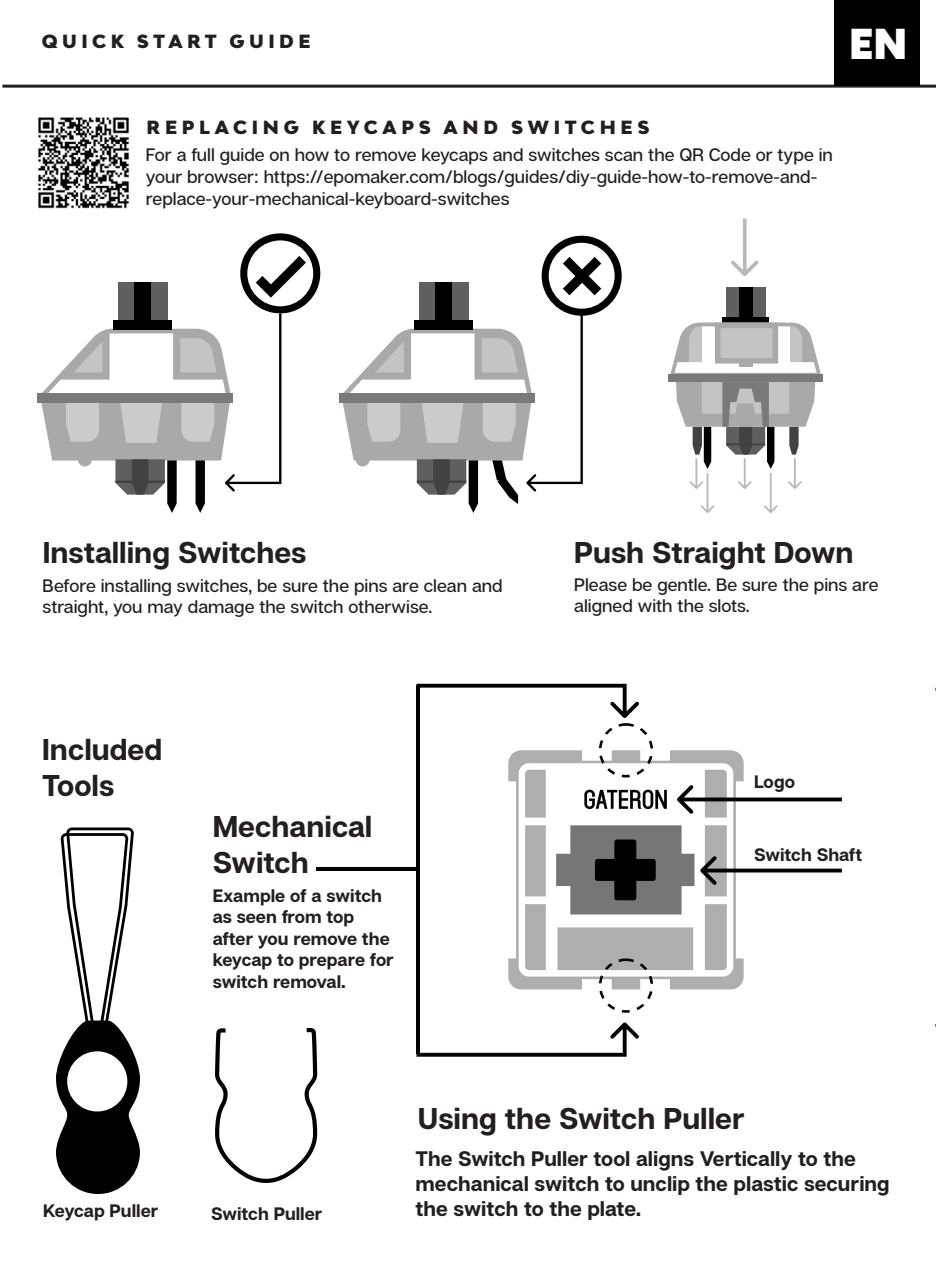
<style>
.page{position:relative;width:936px;height:1276px;background:#fff}
.page>*{position:absolute;margin:0;border:0;box-sizing:border-box;transform-origin:0 0}
.t1{font:700 45px "Noir Pro";color:#fff}
.t2{font:700 30px "Articulat CF";color:#231f20}
.t3{font:700 21px/25.2px "Articulat CF";color:#231f20}
.t4{font:500 18px/21.6px "Articulat CF";color:#231f20}
.t5{font:700 18px/21.6px "Articulat CF";color:#231f20}
.t6{font:900 18px "Bw Modelica";letter-spacing:.26em;color:#231f20}
</style>
<div class="page">
<svg style="left:37px;top:233px;width:283px;height:280px"></svg>
<svg style="left:339px;top:236px;width:282px;height:277px"></svg>
<div style="left:726px;top:287px;width:39px;height:37px;background:#5f5f5f"></div>
<div style="left:739px;top:287px;width:13px;height:37px;background:#000"></div>
<div style="left:722px;top:317px;width:46px;height:7px;background:#000"></div>
<svg style="left:731px;top:218px;width:27px;height:58px"></svg>
<svg style="left:668px;top:321px;width:154px;height:192px"></svg>
<div style="left:668px;top:375px;width:154px;height:7px;background:#7a7a7a"></div>
<img style="left:38px;top:117px;width:91px;height:92px">
<hr style="left:2px;top:85px;width:933px;height:3px;background:#231f20">
<div style="left:834px;top:1px;width:85px;height:85px;background:#000"></div>
<svg style="left:508px;top:750px;width:235px;height:239px;fill:#aeaeae"></svg>
<svg style="left:518px;top:763px;width:323px;height:213px"></svg>
<svg style="left:416px;top:1022px;width:223px;height:34px"></svg>
<svg style="left:416px;top:684px;width:223px;height:34px"></svg>
<hr style="left:416px;top:685px;width:4px;height:369px;background:#000">
<div style="left:598px;top:958px;width:55px;height:54px;border:3px dashed #000;border-radius:50%"></div>
<div style="left:598px;top:723px;width:55px;height:54px;border:3px dashed #000;border-radius:50%"></div>
<svg style="left:316px;top:867px;width:100px;height:3px"></svg>
<svg style="left:215px;top:1028px;width:102px;height:155px"></svg>
<svg style="left:56px;top:827px;width:84px;height:367px"></svg>
<p class="t6" style="left:42px;top:30px;width:270px">QUICK START GUIDE</p>
<p class="t1" style="left:849px;top:7px;width:60px">EN</p>
<p class="t6" style="left:147px;top:116px;width:504px">REPLACING KEYCAPS AND SWITCHES</p>
<p class="t4" style="left:146px;top:145px;width:688px">For a full guide on how to remove keycaps and switches scan the QR Code or type in your browser: https://epomaker.com/blogs/guides/diy-guide-how-to-remove-and&shy;replace-your-mechanical-keyboard-switches</p>
<p class="t2" style="left:43px;top:534px;width:265px">Installing Switches</p>
<p class="t4" style="left:43px;top:575px;width:461px">Before installing switches, be sure the pins are clean and straight, you may damage the switch otherwise.</p>
<p class="t2" style="left:42px;top:731px;width:122px">Included</p>
<p class="t2" style="left:42px;top:767px;width:73px">Tools</p>
<p class="t2" style="left:213px;top:808px;width:161px">Mechanical</p>
<p class="t2" style="left:213px;top:844px;width:98px">Switch</p>
<p class="t5" style="left:213px;top:885px;width:183px">Example of a switch as seen from top after you remove the keycap to prepare for switch removal.</p>
<p class="t2" style="left:574px;top:534px;width:281px">Push Straight Down</p>
<p class="t4" style="left:574px;top:574px;width:306px">Please be gentle. Be sure the pins are aligned with the slots.</p>
<p class="t5" style="left:754px;top:772px;width:42px">Logo</p>
<p class="t5" style="left:754px;top:845px;width:110px">Switch Shaft</p>
<p class="t5" style="left:43px;top:1201px;width:117px">Keycap Puller</p>
<p class="t5" style="left:211px;top:1204px;width:113px">Switch Puller</p>
<p class="t2" style="left:418px;top:1100px;width:328px">Using the Switch Puller</p>
<p class="t3" style="left:415px;top:1147px;width:475px">The Switch Puller tool aligns Vertically to the mechanical switch to unclip the plastic securing the switch to the plate.</p>
</div>
